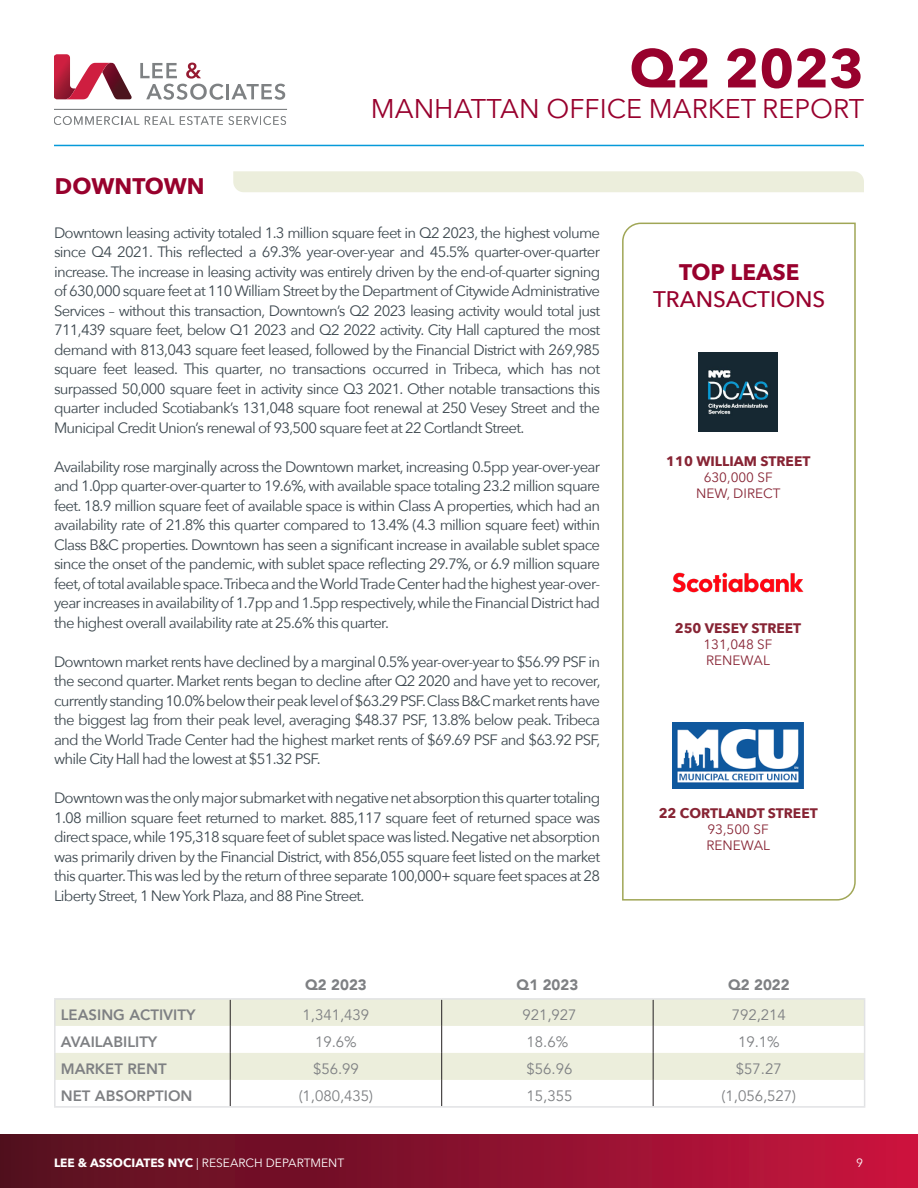
<style>
.page{position:relative;width:918px;height:1188px;background:#fff}
.page>*{position:absolute;margin:0;border:0;box-sizing:border-box;transform-origin:0 0}
.Doc_Title_2{font:700 54px "Avenir Next";color:#98012d}
.Doc_Title_2-2{font:27px "Avenir Next";color:#98012d}
.Body_Copy{font:500 22.5px/27px "Avenir Next";color:#98012d;text-align:center}
.Body_Copy-2{font:700 22.5px "Avenir Next";color:#98012d}
.Body_Copy-3{font:15px/19.5px "Avenir Next";letter-spacing:-.05em;color:#3e4950;text-align:justify}
.t1{font:15px "Avenir";color:#7e8083}
.t2{font:800 15px "Avenir";color:#7e8083}
.t3{font:900 15px "Avenir";color:#7e8083}
.t4{font:700 13.8px "Avenir Next";color:#872434}
.t5{font:13.5px "Avenir Next";color:#872434}
.t6{font:12px "Avenir Next";color:#fff}
.s1{font-weight:700}
</style>
<div class="page">
<div style="left:0;top:1134px;width:918px;height:54px;background:linear-gradient(to right,#51101e,#c7133e)"></div>
<svg style="left:140px;top:63px;width:84px;height:37px"></svg>
<hr style="left:226px;top:84px;width:3px;height:15px;background:#7e8183">
<svg style="left:231px;top:84px;width:54px;height:16px"></svg>
<svg style="left:54px;top:54px;width:78px;height:45px"></svg>
<hr style="left:54px;top:109px;width:233px;height:1px;background:#7e8183">
<svg style="left:54px;top:116px;width:85px;height:9px"></svg>
<svg style="left:145px;top:116px;width:29px;height:9px"></svg>
<svg style="left:180px;top:116px;width:106px;height:9px"></svg>
<hr style="left:54px;top:145px;width:810px;height:1px;background:#069ad9">
<svg style="left:56px;top:1000px;width:808px;height:80px;fill:#eceedc"></svg>
<svg style="left:230px;top:1000px;width:1px;height:106px"></svg>
<svg style="left:441px;top:1000px;width:1px;height:106px"></svg>
<svg style="left:653px;top:1000px;width:1px;height:106px"></svg>
<hr style="left:54px;top:998px;width:176px;height:2px;background:#e1e2e4">
<hr style="left:54px;top:1000px;width:2px;height:26px;background:#e1e2e4">
<hr style="left:230px;top:998px;width:212px;height:2px;background:#e1e2e4">
<hr style="left:442px;top:998px;width:211px;height:2px;background:#e1e2e4">
<hr style="left:653px;top:998px;width:212px;height:2px;background:#e1e2e4">
<hr style="left:54px;top:1053px;width:2px;height:27px;background:#e1e2e4">
<hr style="left:54px;top:1026px;width:2px;height:27px;background:#e1e2e4">
<hr style="left:54px;top:1080px;width:2px;height:26px;background:#e1e2e4">
<svg style="left:864px;top:1000px;width:1px;height:106px"></svg>
<hr style="left:54px;top:1106px;width:176px;height:2px;background:#e1e2e4">
<hr style="left:230px;top:1106px;width:212px;height:2px;background:#e1e2e4">
<hr style="left:442px;top:1106px;width:211px;height:2px;background:#e1e2e4">
<hr style="left:653px;top:1106px;width:212px;height:2px;background:#e1e2e4">
<svg style="left:622px;top:222px;width:234px;height:679px"></svg>
<img style="left:699px;top:352px;width:79px;height:79px">
<img style="left:673px;top:556px;width:130px;height:50px">
<img style="left:672px;top:722px;width:132px;height:67px">
<div style="left:233px;top:171px;width:631px;height:21px;background:#eceedc"></div>
<p class="Doc_Title_2" style="left:630px;top:22px;width:236px">Q2 2023</p>
<p class="Body_Copy-2" style="left:55px;top:166px;width:151px">DOWNTOWN</p>
<p class="Doc_Title_2-2" style="left:371px;top:85px;width:495px">MANHATTAN OFFICE MARKET REPORT</p>
<p class="Body_Copy-3" style="left:54px;top:222px;width:548px">Downtown leasing activity totaled 1.3 million square feet in Q2 2023, the highest volume since Q4 2021. This reflected a 69.3% year-over-year and 45.5% quarter-over-quarter increase. The increase in leasing activity was entirely driven by the end-of-quarter signing of 630,000 square feet at 110 William Street by the Department of Citywide Administrative Services – without this transaction, Downtown’s Q2 2023 leasing activity would total just 711,439 square feet, below Q1 2023 and Q2 2022 activity. City Hall captured the most demand with 813,043 square feet leased, followed by the Financial District with 269,985 square feet leased. This quarter, no transactions occurred in Tribeca, which has not surpassed 50,000 square feet in activity since Q3 2021. Other notable transactions this quarter included Scotiabank’s 131,048 square foot renewal at 250 Vesey Street and the Municipal Credit Union’s renewal of 93,500 square feet at 22 Cortlandt Street.</p>
<p class="Body_Copy-3" style="left:54px;top:456px;width:548px">Availability rose marginally across the Downtown market, increasing 0.5pp year-over-year and 1.0pp quarter-over-quarter to 19.6%, with available space totaling 23.2 million square feet. 18.9 million square feet of available space is within Class A properties, which had an availability rate of 21.8% this quarter compared to 13.4% (4.3 million square feet) within Class B&amp;C properties. Downtown has seen a significant increase in available sublet space since the onset of the pandemic, with sublet space reflecting 29.7%, or 6.9 million square feet, of total available space. Tribeca and the World Trade Center had the highest year-over&shy;year increases in availability of 1.7pp and 1.5pp respectively, while the Financial District had the highest overall availability rate at 25.6% this quarter.</p>
<p class="Body_Copy-3" style="left:54px;top:651px;width:548px">Downtown market rents have declined by a marginal 0.5% year-over-year to $56.99 PSF in the second quarter. Market rents began to decline after Q2 2020 and have yet to recover, currently standing 10.0% below their peak level of $63.29 PSF. Class B&amp;C market rents have the biggest lag from their peak level, averaging $48.37 PSF, 13.8% below peak. Tribeca and the World Trade Center had the highest market rents of $69.69 PSF and $63.92 PSF, while City Hall had the lowest at $51.32 PSF.</p>
<p class="Body_Copy-3" style="left:54px;top:787px;width:548px">Downtown was the only major submarket with negative net absorption this quarter totaling 1.08 million square feet returned to market. 885,117 square feet of returned space was direct space, while 195,318 square feet of sublet space was listed. Negative net absorption was primarily driven by the Financial District, with 856,055 square feet listed on the market this quarter. This was led by the return of three separate 100,000+ square feet spaces at 28<br>Liberty Street, 1 New York Plaza, and 88 Pine Street.</p>
<p class="Body_Copy" style="left:653px;top:258px;width:174px"><span class="s1">TOP LEASE<br></span>TRANSACTIONS</p>
<p class="t4" style="left:666px;top:449px;width:146px">110 WILLIAM STREET</p>
<p class="t5" style="left:704px;top:466px;width:71px">630,000 SF</p>
<p class="t5" style="left:696px;top:482px;width:86px">NEW, DIRECT</p>
<p class="t4" style="left:675px;top:616px;width:128px">250 VESEY STREET</p>
<p class="t5" style="left:703px;top:633px;width:71px">131,048 SF</p>
<p class="t5" style="left:706px;top:649px;width:65px">RENEWAL</p>
<p class="t4" style="left:659px;top:801px;width:161px">22 CORTLANDT STREET</p>
<p class="t5" style="left:707px;top:818px;width:63px">93,500 SF</p>
<p class="t5" style="left:706px;top:834px;width:65px">RENEWAL</p>
<p class="t3" style="left:305px;top:972px;width:63px">Q2 2023</p>
<p class="t3" style="left:517px;top:972px;width:63px">Q1 2023</p>
<p class="t3" style="left:728px;top:972px;width:63px">Q2 2022</p>
<p class="t2" style="left:61px;top:1003px;width:136px">LEASING ACTIVITY</p>
<p class="t1" style="left:303px;top:1006px;width:68px">1,341,439</p>
<p class="t1" style="left:522px;top:1006px;width:56px">921,927</p>
<p class="t1" style="left:732px;top:1006px;width:56px">792,214</p>
<p class="t2" style="left:61px;top:1030px;width:98px">AVAILABILITY</p>
<p class="t1" style="left:315px;top:1033px;width:43px">19.6%</p>
<p class="t1" style="left:527px;top:1033px;width:43px">18.6%</p>
<p class="t1" style="left:738px;top:1033px;width:43px">19.1%</p>
<p class="t2" style="left:61px;top:1057px;width:107px">MARKET RENT</p>
<p class="t1" style="left:313px;top:1060px;width:47px">$56.99</p>
<p class="t1" style="left:527px;top:1060px;width:47px">$56.96</p>
<p class="t1" style="left:736px;top:1060px;width:47px">$57.27</p>
<p class="t2" style="left:61px;top:1084px;width:133px">NET ABSORPTION</p>
<p class="t1" style="left:299px;top:1087px;width:76px">(1,080,435)</p>
<p class="t1" style="left:527px;top:1087px;width:47px">15,355</p>
<p class="t1" style="left:722px;top:1087px;width:76px">(1,056,527)</p>
<p class="t6" style="left:54px;top:1153px;width:292px"><span class="s1">LEE &amp; ASSOCIATES NYC</span> | RESEARCH DEPARTMENT</p>
<p class="t6" style="left:856px;top:1153px;width:8px">9</p>
</div>
